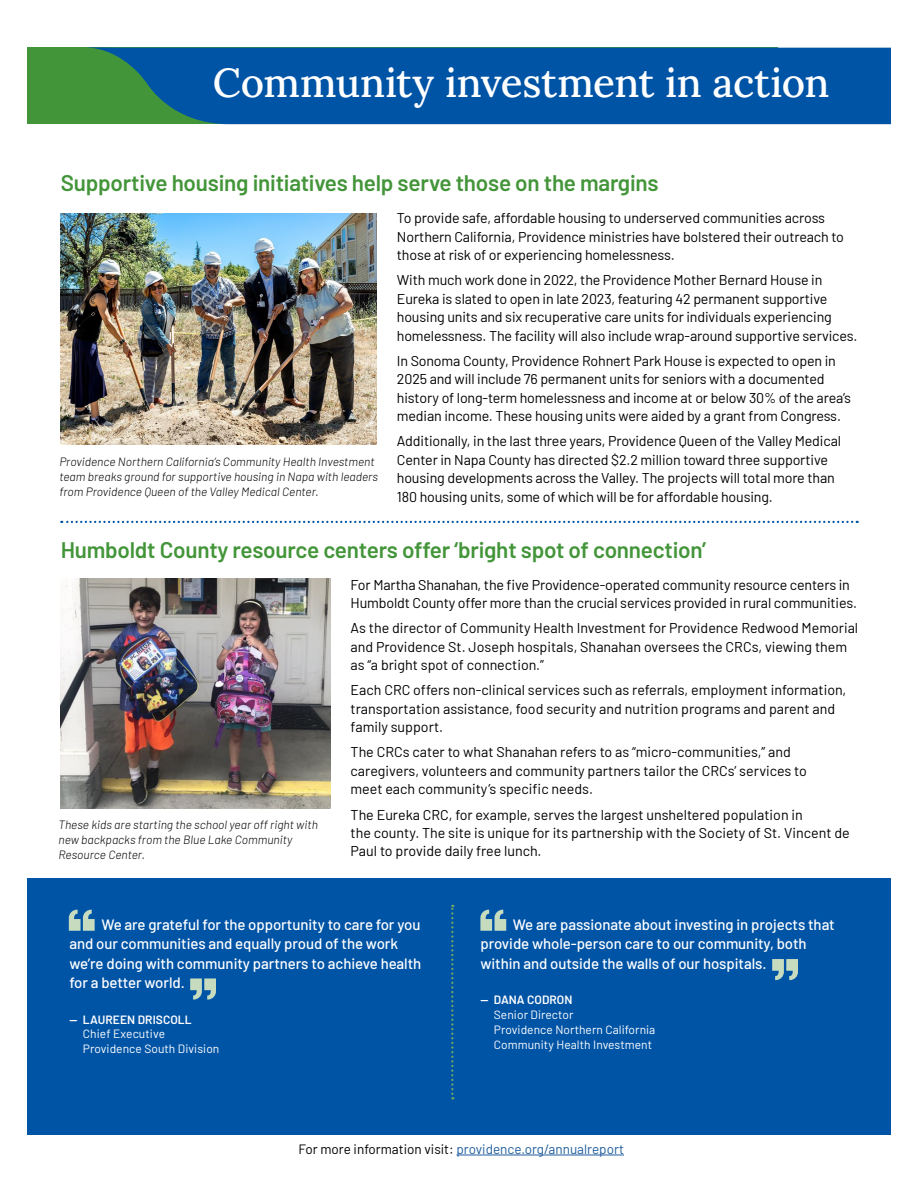
<style>
.page{position:relative;width:918px;height:1188px;background:#fff}
.page>*{position:absolute;margin:0;border:0;box-sizing:border-box;transform-origin:0 0}
.t1{font:40.5px "Lora";letter-spacing:-.01em;color:#fff}
.t2{font:600 22.5px "Barlow";letter-spacing:-.01em;color:#439539}
.t3{font:500 15px/19.5px "Barlow";letter-spacing:-.005em;color:#fff}
.t4{font:14.25px/18.5px "Barlow";letter-spacing:-.01em;color:#000}
.t5{font:13.5px "Barlow";color:#215e9e}
.t6{font:italic 300 12px/15px "Barlow";color:#000}
.t7{font:12px/15px "Barlow";letter-spacing:.005em;color:#fff}
.t8{font:600 12px "Barlow";letter-spacing:.005em;color:#fff}
.s1{color:#000}
</style>
<div class="page">
<div style="left:27px;top:47px;width:751px;height:77px;background:#439539"></div>
<svg style="left:87px;top:47px;width:804px;height:77px;background:#06599c"></svg>
<hr style="left:456px;top:1155px;width:168px;height:1px;background:#215e9e">
<div style="left:27px;top:878px;width:864px;height:256px;background:#0054a6"></div>
<svg style="left:480px;top:910px;width:26px;height:21px"></svg>
<svg style="left:772px;top:959px;width:26px;height:21px"></svg>
<svg style="left:451px;top:905px;width:2px;height:194px"></svg>
<svg style="left:69px;top:910px;width:26px;height:21px"></svg>
<svg style="left:190px;top:978px;width:26px;height:22px"></svg>
<svg style="left:61px;top:521px;width:797px;height:2px"></svg>
<img style="left:61px;top:214px;width:316px;height:231px">
<img style="left:61px;top:579px;width:269px;height:230px">
<h1 class="t1" style="left:213px;top:52px;width:618px">Community investment in action</h1>
<h2 class="t2" style="left:61px;top:167px;width:599px">Supportive housing initiatives help serve those on the margins</h2>
<p class="t4" style="left:397px;top:208px;width:449px">To provide safe, affordable housing to underserved communities across<br>Northern California, Providence ministries have bolstered their outreach to those at risk of or experiencing homelessness.</p>
<p class="t4" style="left:397px;top:270px;width:462px">With much work done in 2022, the Providence Mother Bernard House in Eureka is slated to open in late 2023, featuring 42 permanent supportive housing units and six recuperative care units for individuals experiencing homelessness. The facility will also include wrap-around supportive services.</p>
<p class="t4" style="left:397px;top:350px;width:456px">In Sonoma County, Providence Rohnert Park House is expected to open in 2025 and will include 76 permanent units for seniors with a documented history of long-term homelessness and income at or below 30% of the area’s median income. These housing units were aided by a grant from Congress.</p>
<p class="t4" style="left:397px;top:431px;width:446px">Additionally, in the last three years, Providence Queen of the Valley Medical Center in Napa County has directed $2.2 million toward three supportive housing developments across the Valley. The projects will total more than 180 housing units, some of which will be for affordable housing.</p>
<p class="t6" style="left:59px;top:453px;width:320px">Providence Northern California’s Community Health Investment team breaks ground for supportive housing in Napa with leaders from Providence Queen of the Valley Medical Center.</p>
<h2 class="t2" style="left:61px;top:533px;width:647px">Humboldt County resource centers offer ‘bright spot of connection’</h2>
<p class="t4" style="left:351px;top:574px;width:508px">For Martha Shanahan, the five Providence-operated community resource centers in<br>Humboldt County offer more than the crucial services provided in rural communities.</p>
<p class="t4" style="left:351px;top:618px;width:509px">As the director of Community Health Investment for Providence Redwood Memorial and Providence St. Joseph hospitals, Shanahan oversees the CRCs, viewing them as “a bright spot of connection.”</p>
<p class="t4" style="left:351px;top:680px;width:497px">Each CRC offers non-clinical services such as referrals, employment information, transportation assistance, food security and nutrition programs and parent and family support.</p>
<p class="t4" style="left:351px;top:742px;width:458px">The CRCs cater to what Shanahan refers to as “micro-communities,” and caregivers, volunteers and community partners tailor the CRCs’ services to meet each community’s specific needs.</p>
<p class="t4" style="left:351px;top:804px;width:501px">The Eureka CRC, for example, serves the largest unsheltered population in<br>the county. The site is unique for its partnership with the Society of St. Vincent de<br>Paul to provide daily free lunch.</p>
<p class="t6" style="left:59px;top:817px;width:261px">These kids are starting the school year off right with new backpacks from the Blue Lake Community<br>Resource Center.</p>
<p class="t3" style="left:69px;top:914px;width:353px;text-indent:32px">We are grateful for the opportunity to care for you and our communities and equally proud of the work we’re doing with community partners to achieve health for a better world.</p>
<p class="t8" style="left:69px;top:1011px;width:124px">— LAUREEN DRISCOLL</p>
<p class="t7" style="left:83px;top:1025px;width:138px">Chief Executive<br>Providence South Division</p>
<p class="t3" style="left:480px;top:914px;width:356px;text-indent:33px">We are passionate about investing in projects that provide whole-person care to our community, both within and outside the walls of our hospitals.</p>
<p class="t8" style="left:480px;top:991px;width:94px">— DANA CODRON</p>
<p class="t7" style="left:494px;top:1006px;width:163px">Senior Director<br>Providence Northern California<br>Community Health Investment</p>
<p class="t5" style="left:298px;top:1139px;width:327px"><span class="s1">For more information visit:</span> providence.org/annualreport</p>
</div>
